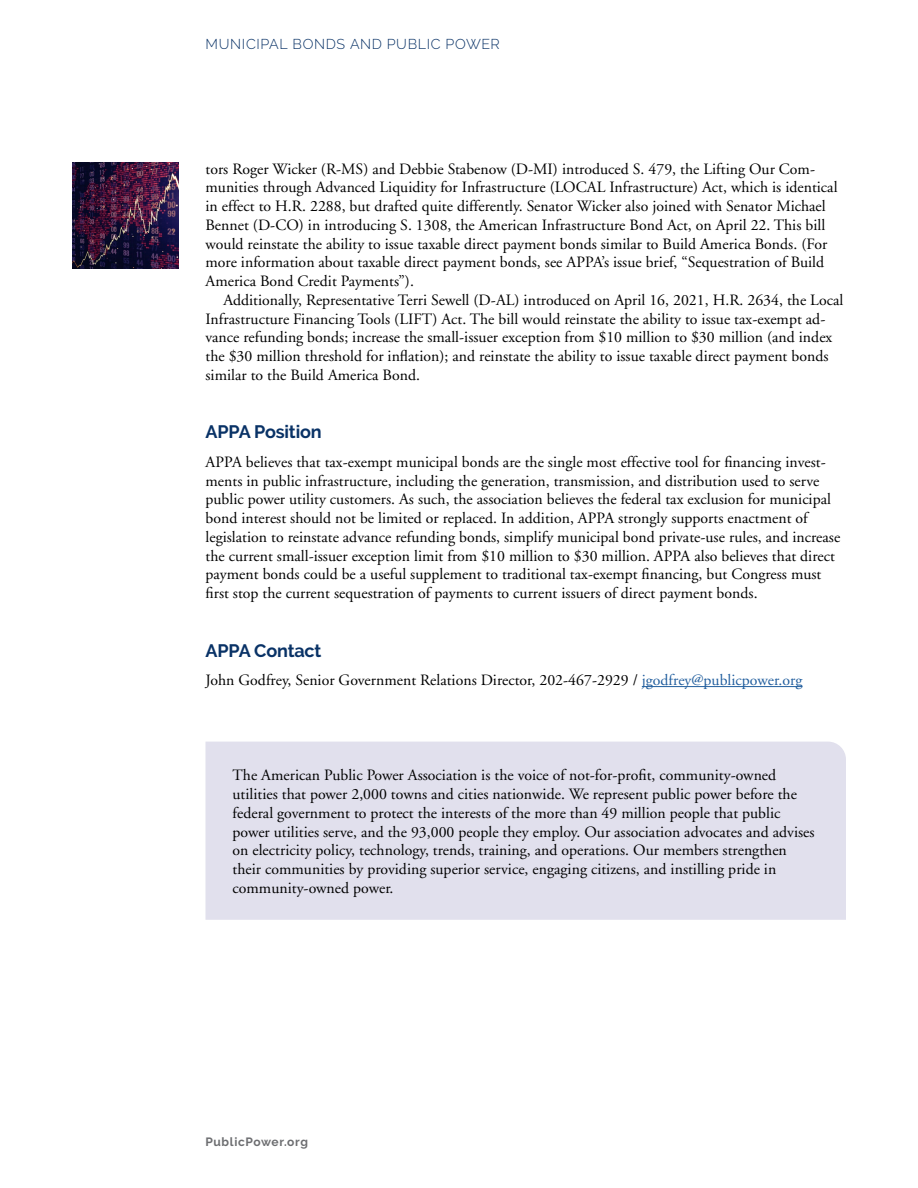
<style>
.page{position:relative;width:918px;height:1188px;background:#fff}
.page>*{position:absolute;margin:0;border:0;box-sizing:border-box;transform-origin:0 0}
.Subhead_1{font:700 18px "Raleway";letter-spacing:-.01em;color:#093266}
.First_Graph{font:15.75px/18.8px "Adobe Garamond";color:#000}
.Body_Text{font:15.75px/18.8px "Adobe Garamond";color:#000}
.t1{font:300 14.25px "Raleway";letter-spacing:.045em;color:#093266}
.t2{font:700 12px "Raleway";letter-spacing:.055em;color:#6d6e71}
.s1{color:#215e9e}
</style>
<div class="page">
<img style="left:72px;top:162px;width:106px;height:106px">
<div style="left:206px;top:742px;width:640px;height:178px;background:#e1e0ed"></div>
<hr style="left:642px;top:686px;width:160px;height:1px;background:#215e9e">
<p class="t1" style="left:206px;top:36px;width:296px">MUNICIPAL BONDS AND PUBLIC POWER</p>
<p class="First_Graph" style="left:206px;top:160px;width:634px">tors Roger Wicker (R-MS) and Debbie Stabenow (D-MI) introduced S. 479, the Lifting Our Com&shy;munities through Advanced Liquidity for Infrastructure (LOCAL Infrastructure) Act, which is identical in effect to H.R. 2288, but drafted quite differently. Senator Wicker also joined with Senator Michael Bennet (D-CO) in introducing S. 1308, the American Infrastructure Bond Act, on April 22. This bill would reinstate the ability to issue taxable direct payment bonds similar to Build America Bonds. (For more information about taxable direct payment bonds, see APPA’s issue brief, “Sequestration of Build America Bond Credit Payments”).</p>
<p class="Body_Text" style="left:206px;top:291px;width:639px;text-indent:18px">Additionally, Representative Terri Sewell (D-AL) introduced on April 16, 2021, H.R. 2634, the Local Infrastructure Financing Tools (LIFT) Act. The bill would reinstate the ability to issue tax-exempt ad&shy;vance refunding bonds; increase the small-issuer exception from $10 million to $30 million (and index the $30 million threshold for inflation); and reinstate the ability to issue taxable direct payment bonds similar to the Build America Bond.</p>
<p class="Subhead_1" style="left:206px;top:422px;width:118px">APPA Position</p>
<p class="First_Graph" style="left:206px;top:453px;width:636px">APPA believes that tax-exempt municipal bonds are the single most effective tool for financing invest&shy;ments in public infrastructure, including the generation, transmission, and distribution used to serve public power utility customers. As such, the association believes the federal tax exclusion for municipal bond interest should not be limited or replaced. In addition, APPA strongly supports enactment of legislation to reinstate advance refunding bonds, simplify municipal bond private-use rules, and increase the current small-issuer exception limit from $10 million to $30 million. APPA also believes that direct payment bonds could be a useful supplement to traditional tax-exempt financing, but Congress must first stop the current sequestration of payments to current issuers of direct payment bonds.</p>
<p class="Subhead_1" style="left:206px;top:640px;width:117px">APPA Contact</p>
<p class="First_Graph" style="left:206px;top:671px;width:598px">John Godfrey, Senior Government Relations Director, 202-467-2929 / <span class="s1">jgodfrey@publicpower.org</span></p>
<p class="First_Graph" style="left:232px;top:766px;width:584px">The American Public Power Association is the voice of not-for-profit, community-owned utilities that power 2,000 towns and cities nationwide. We represent public power before the federal government to protect the interests of the more than 49 million people that public power utilities serve, and the 93,000 people they employ. Our association advocates and advises on electricity policy, technology, trends, training, and operations. Our members strengthen their communities by providing superior service, engaging citizens, and instilling pride in community-owned power.</p>
<p class="t2" style="left:206px;top:1134px;width:104px">PublicPower.org</p>
</div>
